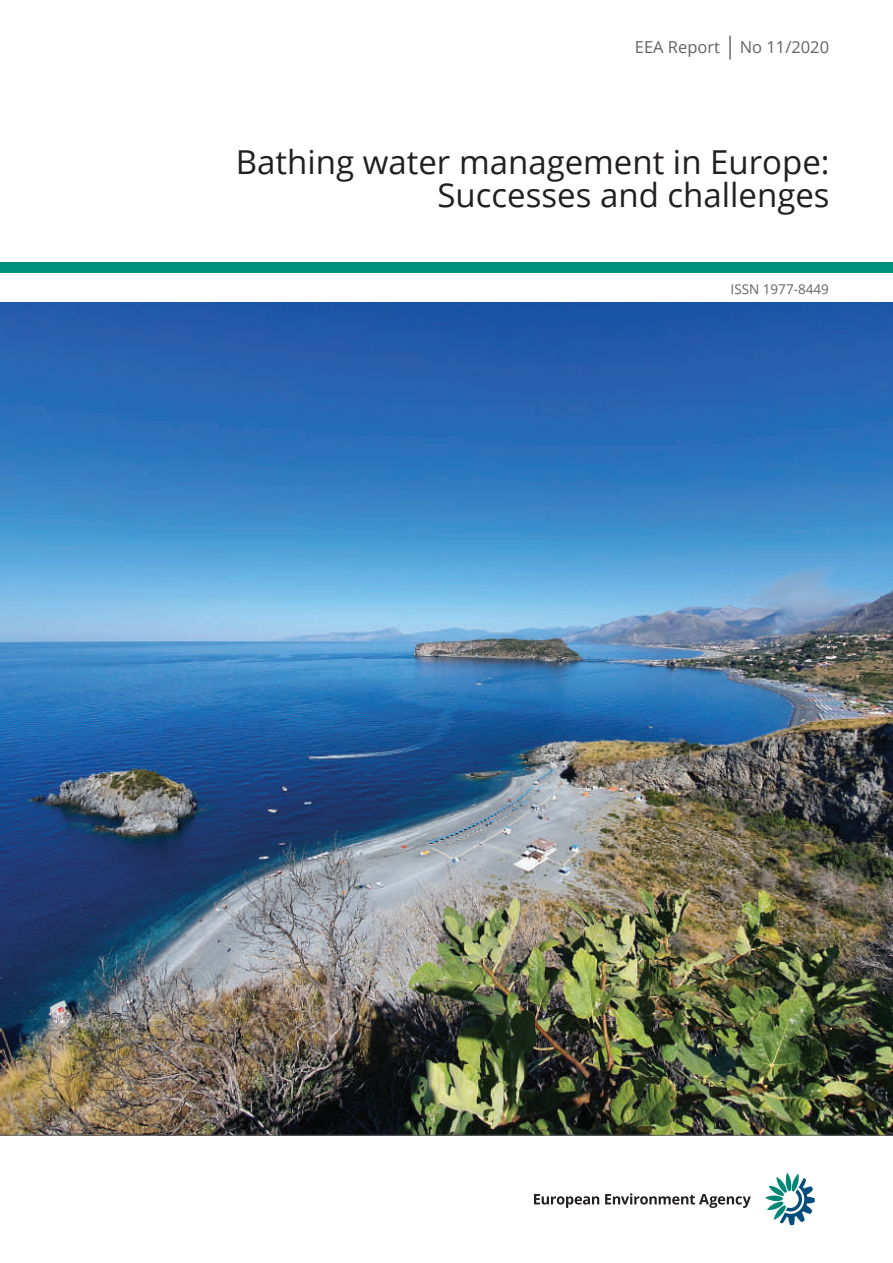
<style>
.page{position:relative;width:893px;height:1263px;background:#fff}
.page>*{position:absolute;margin:0;border:0;box-sizing:border-box;transform-origin:0 0}
.t1{font:33px/33px "Open Sans";color:#231f20;text-align:right}
.t2{font:16.5px "Open Sans";color:#636366}
.t3{font:13.5px "Open Sans";color:#636366}
</style>
<div class="page">
<div style="left:0;top:263px;width:893px;height:10px;background:#00927d"></div>
<svg style="left:730px;top:36px;width:1px;height:24px"></svg>
<img style="left:0;top:303px;width:893px;height:832px">
<hr style="left:0;top:1135px;width:893px;height:1px;background:#636366">
<svg style="left:765px;top:1172px;width:50px;height:53px"></svg>
<svg style="left:534px;top:1193px;width:217px;height:15px"></svg>
<p class="t2" style="left:635px;top:36px;width:196px">EEA Report No 11/2020</p>
<p class="t1" style="left:236px;top:145px;width:595px">Bathing water management in Europe:<br>Successes and challenges</p>
<p class="t3" style="left:731px;top:280px;width:100px">ISSN 1977-8449</p>
</div>
